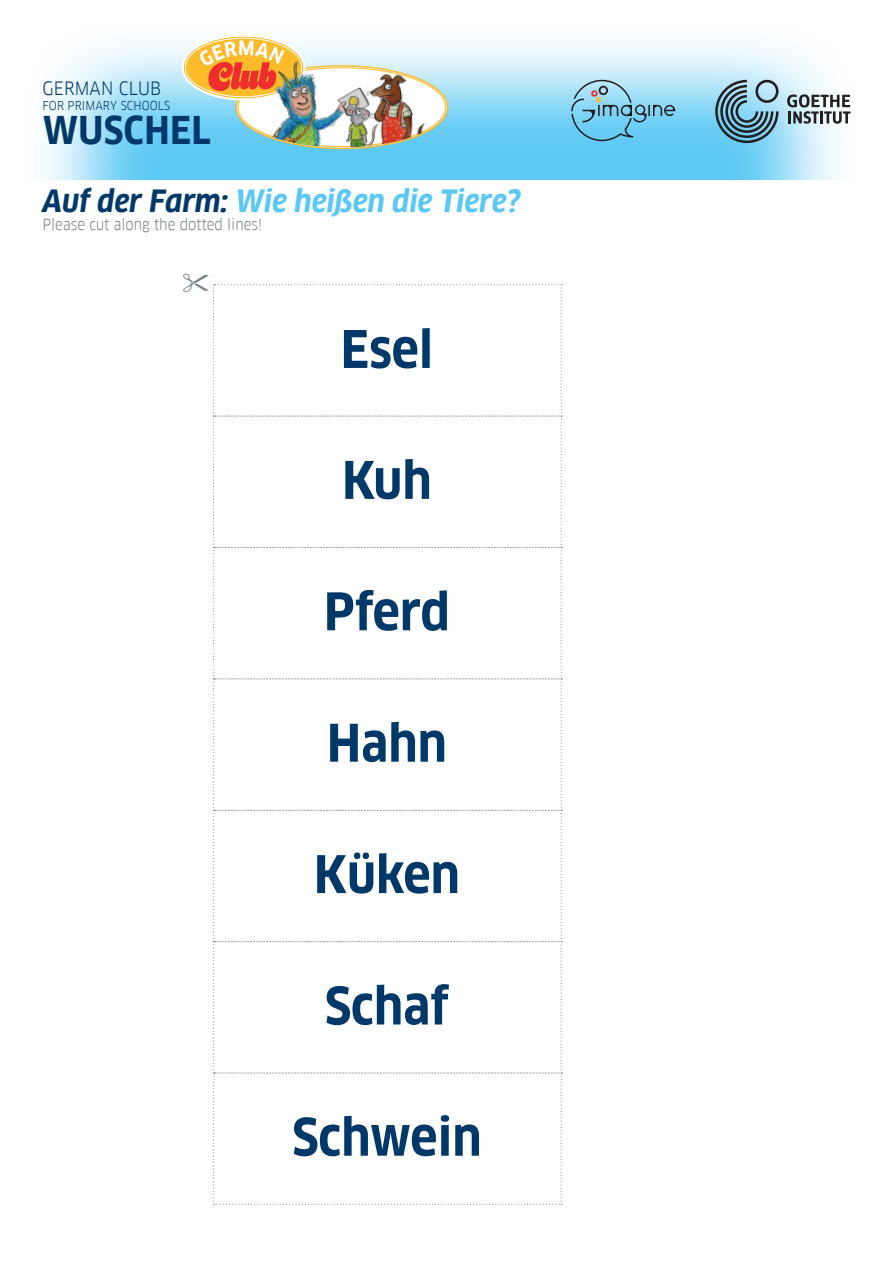
<style>
.page{position:relative;width:893px;height:1263px;background:#fff}
.page>*{position:absolute;margin:0;border:0;box-sizing:border-box;transform-origin:0 0}
.t1{font:700 50.55px "Goethe FF Clan";color:#003969}
.t2{font:700 37.5px "Goethe FF Clan";letter-spacing:.01em;color:#003969}
.t3{font:italic 700 30px "Goethe FF Clan";color:#5ac8f5}
.t4{font:18px "Goethe FF Clan";letter-spacing:.01em;color:#003969}
.t5{font:15px "Goethe FF Clan";color:#788287}
.t6{font:12px "Goethe FF Clan";letter-spacing:.01em;color:#003969}
.s1{color:#003969}
</style>
<div class="page">
<img style="left:45px;top:44px;width:806px;height:135px">
<svg style="left:571px;top:80px;width:104px;height:61px;background:#7dc1dd"></svg>
<svg style="left:715px;top:80px;width:63px;height:63px;background:#6e9aad"></svg>
<svg style="left:787px;top:94px;width:63px;height:30px"></svg>
<svg style="left:184px;top:36px;width:120px;height:63px"></svg>
<div style="left:182px;top:34px;width:124px;height:67px;border:2px solid #fff;border-radius:50%"></div>
<svg style="left:200px;top:40px;width:84px;height:51px"></svg>
<img style="left:237px;top:61px;width:210px;height:86px">
<svg style="left:213px;top:284px;width:349px;height:921px"></svg>
<p class="t4" style="left:43px;top:78px;width:120px">GERMAN CLUB</p>
<p class="t6" style="left:43px;top:98px;width:129px">FOR PRIMARY SCHOOLS</p>
<p class="t2" style="left:43px;top:109px;width:170px">WUSCHEL</p>
<p class="t3" style="left:43px;top:183px;width:480px"><span class="s1">Auf der Farm:</span> Wie heißen die Tiere?</p>
<p class="t5" style="left:43px;top:215px;width:221px">Please cut along the dotted lines!</p>
<p class="t1" style="left:341px;top:320px;width:94px">Esel</p>
<p class="t1" style="left:342px;top:451px;width:91px">Kuh</p>
<p class="t1" style="left:324px;top:582px;width:127px">Pferd</p>
<p class="t1" style="left:327px;top:714px;width:121px">Hahn</p>
<p class="t1" style="left:314px;top:845px;width:147px">Küken</p>
<p class="t1" style="left:325px;top:976px;width:126px">Schaf</p>
<p class="t1" style="left:292px;top:1108px;width:191px">Schwein</p>
</div>
